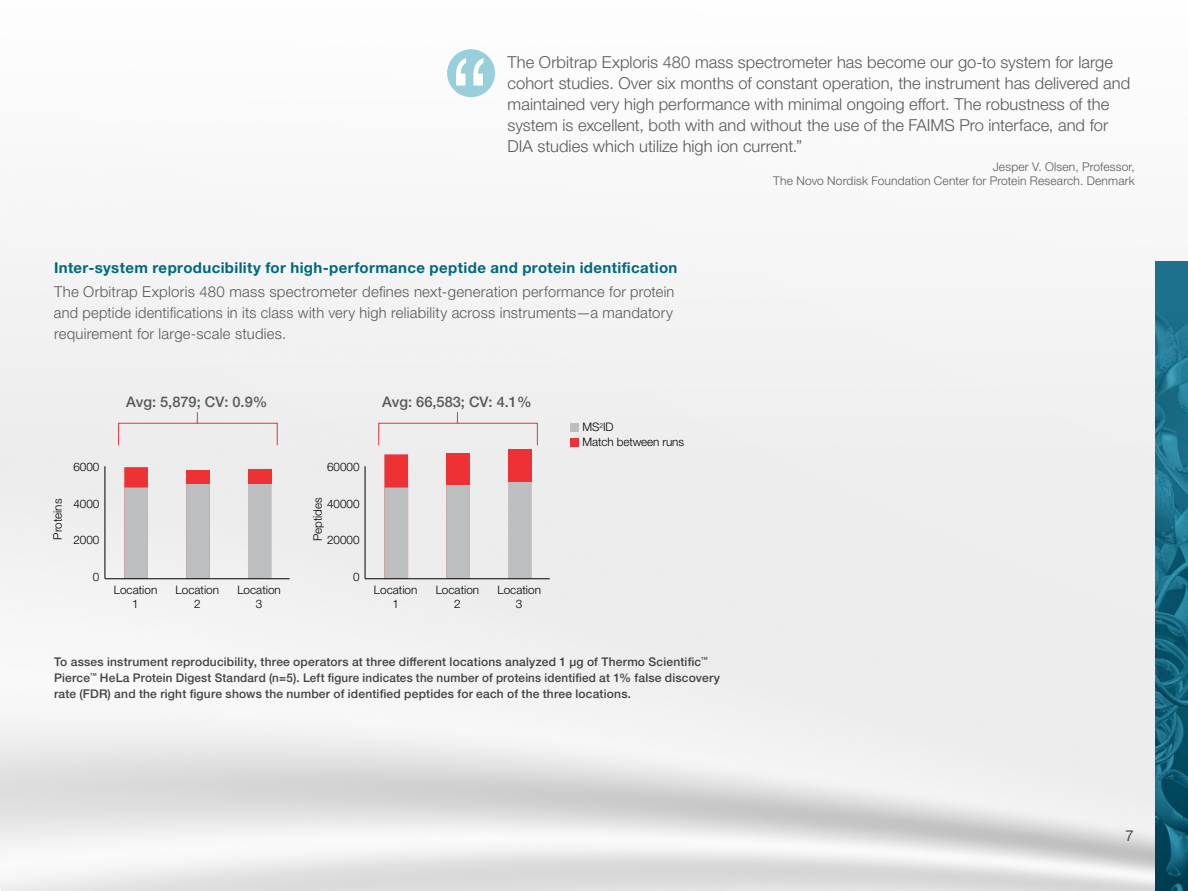
<style>
.page{position:relative;width:1188px;height:891px;background:#fff}
.page>*{position:absolute;margin:0;border:0;box-sizing:border-box;transform-origin:0 0}
.t1{font:300 112.5px "Helvetica Neue LTW1 G";color:#fff}
.t2{font:300 16.5px/21px "Helvetica Neue LTW1 G";color:#58595b}
.t3{font:300 15px/21px "Helvetica Neue LTW1 G";letter-spacing:.015em;color:#58595b;text-align:justify}
.t4{font:700 15px "Helvetica Neue LTW1 G";letter-spacing:.025em;color:#006880}
.t5{font:500 14.55px "Helvetica Neue LT Std";color:#58595b}
.t6{font:500 12px/15.8px "Helvetica Neue LTW1 G";letter-spacing:.02em;color:#414042}
.t7{font:300 12px/13.5px "Helvetica Neue LTW1 G";letter-spacing:.015em;color:#58595b;text-align:right}
.t8{font:300 11.7px/14.1px "Helvetica Neue LT Std";color:#000;text-align:center}
.t9{font:300 11.7px "Helvetica Neue LT Std";color:#010101}
</style>
<div class="page">
<img style="left:0;top:49px;width:1188px;height:842px">
<hr style="left:105px;top:466px;width:1px;height:113px;background:#000">
<svg style="left:124px;top:467px;width:148px;height:111px"></svg>
<div style="left:186px;top:470px;width:24px;height:13px;background:#ee3134"></div>
<hr style="left:105px;top:578px;width:185px;height:1px;background:#000">
<div style="left:248px;top:469px;width:24px;height:15px;background:#ee3134"></div>
<svg style="left:118px;top:411px;width:160px;height:35px;background:#ede6e6"></svg>
<hr style="left:365px;top:466px;width:1px;height:113px;background:#000">
<hr style="left:365px;top:578px;width:185px;height:1px;background:#000">
<svg style="left:378px;top:411px;width:160px;height:168px;background:#e0cdce"></svg>
<div style="left:570px;top:423px;width:9px;height:8px;background:#bcbec0"></div>
<div style="left:570px;top:438px;width:9px;height:8px;background:#ee3134"></div>
<div style="left:447px;top:49px;width:48px;height:48px;background:#97d0db;border-radius:50%"></div>
<img style="left:1156px;top:262px;width:32px;height:629px">
<h1 class="t1" style="left:449px;top:30px;width:43px">“</h1>
<p class="t2" style="left:508px;top:51px;width:624px">The Orbitrap Exploris 480 mass spectrometer has become our go-to system for large cohort studies. Over six months of constant operation, the instrument has delivered and maintained very high performance with minimal ongoing effort. The robustness of the system is excellent, both with and without the use of the FAIMS Pro interface, and for DIA studies which utilize high ion current.”</p>
<p class="t7" style="left:773px;top:160px;width:363px">Jesper V. Olsen, Professor,<br>The Novo Nordisk Foundation Center for Protein Research. Denmark</p>
<p class="t4" style="left:54px;top:258px;width:625px">Inter-system reproducibility for high-performance peptide and protein identification</p>
<p class="t3" style="left:54px;top:281px;width:622px">The Orbitrap Exploris 480 mass spectrometer defines next-generation performance for protein and peptide identifications in its class with very high reliability across instruments—a mandatory requirement for large-scale studies.</p>
<p class="t5" style="left:126px;top:393px;width:143px">Avg: 5,879; CV: 0.9%</p>
<p class="t9" style="left:50px;top:540px;width:43px;rotate:-90deg">Proteins</p>
<p class="t8" style="left:73px;top:459px;width:28px">6000</p>
<p class="t8" style="left:73px;top:496px;width:28px">4000</p>
<p class="t8" style="left:73px;top:533px;width:28px">2000</p>
<p class="t8" style="left:93px;top:570px;width:8px">0</p>
<p class="t8" style="left:114px;top:583px;width:45px">Location<br>1</p>
<p class="t8" style="left:176px;top:583px;width:45px">Location<br>2</p>
<p class="t8" style="left:237px;top:583px;width:45px">Location<br>3</p>
<p class="t5" style="left:382px;top:393px;width:151px">Avg: 66,583; CV: 4.1%</p>
<p class="t8" style="left:327px;top:459px;width:34px">60000</p>
<p class="t9" style="left:311px;top:541px;width:46px;rotate:-90deg">Peptides</p>
<p class="t8" style="left:327px;top:496px;width:34px">40000</p>
<p class="t8" style="left:327px;top:533px;width:34px">20000</p>
<p class="t8" style="left:353px;top:570px;width:8px">0</p>
<p class="t8" style="left:374px;top:583px;width:45px">Location<br>1</p>
<p class="t8" style="left:436px;top:583px;width:45px">Location<br>2</p>
<p class="t8" style="left:497px;top:583px;width:45px">Location<br>3</p>
<p class="t8" style="left:583px;top:420px;width:103px;line-height:14.9px;text-align:left">MS<sup>2</sup>ID<br>Match between runs</p>
<p class="t6" style="left:54px;top:654px;width:668px">To asses instrument reproducibility, three operators at three different locations analyzed 1 µg of Thermo Scientific<sup>™<br></sup>Pierce<sup>™</sup> HeLa Protein Digest Standard (n=5). Left figure indicates the number of proteins identified at 1% false discovery rate (FDR) and the right figure shows the number of identified peptides for each of the three locations.</p>
<p class="t3" style="left:1126px;top:825px;width:10px">7</p>
</div>
